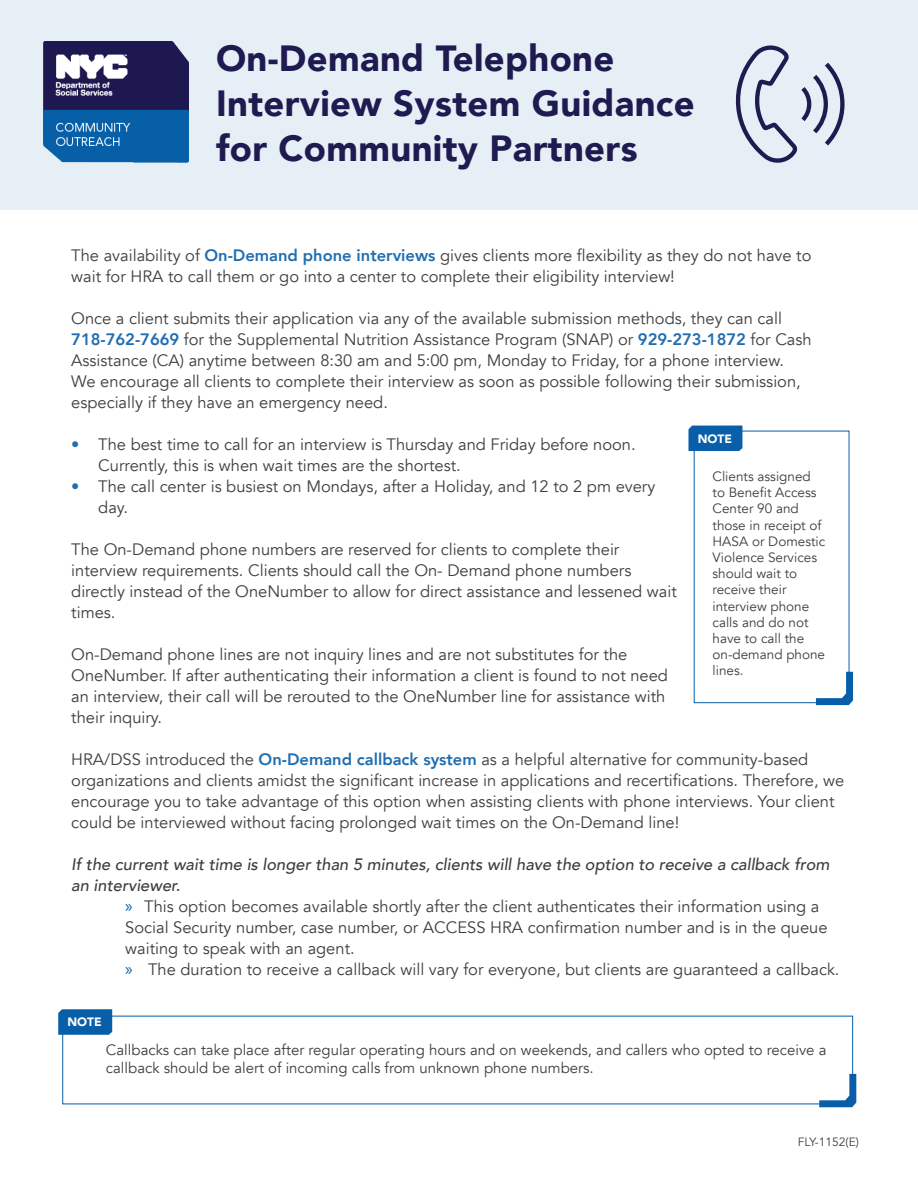
<style>
.page{position:relative;width:918px;height:1188px;background:#fff}
.page>*{position:absolute;margin:0;border:0;box-sizing:border-box;transform-origin:0 0}
.t1{font:900 36.3px/45px "Avenir";letter-spacing:.01em;color:#1f1a50}
.t2{font:16.5px/21px "Avenir";color:#3e3e3f}
.t3{font:italic 500 16.5px/21px "Avenir";color:#3e3e3f}
.t4{font:15px/18px "Avenir";color:#3e3e3f}
.t5{font:13.5px/16.2px "Avenir";color:#3e3e3f}
.t6{font:12px "Avenir";color:#3e3e3f}
.t7{font:900 12px "Avenir LT Std";color:#fff}
.s1{font-weight:800;color:#206eb1}
.s2{color:#206eb1}
.s3{font-family:"Myriad Pro";font-size:18px;color:#085ea8}
</style>
<div class="page">
<svg style="left:816px;top:672px;width:37px;height:33px"></svg>
<svg style="left:689px;top:426px;width:53px;height:25px"></svg>
<svg style="left:58px;top:1009px;width:54px;height:26px"></svg>
<div style="left:0;top:0;width:918px;height:210px;background:#e6eff6"></div>
<img style="left:43px;top:42px;width:145px;height:121px">
<svg style="left:819px;top:1074px;width:37px;height:33px"></svg>
<svg style="left:735px;top:45px;width:110px;height:118px"></svg>
<p class="t1" style="left:216px;top:35px;width:480px">On-Demand Telephone<br>Interview System Guidance</p>
<p class="t1" style="left:216px;top:125px;width:423px">for Community Partners</p>
<p class="t2" style="left:71px;top:245px;width:742px">The availability of <span class="s1">On-Demand phone interviews</span> gives clients more flexibility as they do not have to wait for HRA to call them or go into a center to complete their eligibility interview!</p>
<p class="t2" style="left:71px;top:308px;width:742px">Once a client submits their application via any of the available submission methods, they can call <span class="s1">718-762-7669</span> for the Supplemental Nutrition Assistance Program (SNAP) or <span class="s1">929-273-1872</span> for Cash Assistance (CA) anytime between 8:30 am and 5:00 pm, Monday to Friday, for a phone interview.<br>We encourage all clients to complete their interview as soon as possible following their submission, especially if they have an emergency need.</p>
<p class="t2" style="left:98px;top:434px;width:539px;text-indent:-27px"><span class="s2">•</span> The best time to call for an interview is Thursday and Friday before noon.<br>Currently, this is when wait times are the shortest.</p>
<p class="t2" style="left:98px;top:476px;width:559px;text-indent:-27px"><span class="s2">•</span> The call center is busiest on Mondays, after a Holiday, and 12 to 2 pm every day.</p>
<p class="t2" style="left:71px;top:539px;width:607px">The On-Demand phone numbers are reserved for clients to complete their interview requirements. Clients should call the On- Demand phone numbers directly instead of the OneNumber to allow for direct assistance and lessened wait times.</p>
<p class="t2" style="left:71px;top:644px;width:598px">On-Demand phone lines are not inquiry lines and are not substitutes for the OneNumber. If after authenticating their information a client is found to not need an interview, their call will be rerouted to the OneNumber line for assistance with their inquiry.</p>
<p class="t2" style="left:71px;top:749px;width:774px">HRA/DSS introduced the <span class="s1">On-Demand callback system</span> as a helpful alternative for community-based organizations and clients amidst the significant increase in applications and recertifications. Therefore, we encourage you to take advantage of this option when assisting clients with phone interviews. Your client could be interviewed without facing prolonged wait times on the On-Demand line!</p>
<p class="t3" style="left:71px;top:854px;width:760px">If the current wait time is longer than 5 minutes, clients will have the option to receive a callback from an interviewer.</p>
<p class="t2" style="left:125px;top:896px;width:704px"><span class="s3">»</span> This option becomes available shortly after the client authenticates their information using a<br>Social Security number, case number, or ACCESS HRA confirmation number and is in the queue waiting to speak with an agent.</p>
<p class="t2" style="left:125px;top:959px;width:716px"><span class="s3">»</span> The duration to receive a callback will vary for everyone, but clients are guaranteed a callback.</p>
<p class="t7" style="left:698px;top:432px;width:36px">NOTE</p>
<p class="t5" style="left:713px;top:468px;width:114px">Clients assigned to Benefit Access<br>Center 90 and those in receipt of<br>HASA or Domestic<br>Violence Services should wait to receive their interview phone calls and do not have to call the on-demand phone lines.</p>
<p class="t7" style="left:67px;top:1015px;width:36px">NOTE</p>
<p class="t4" style="left:106px;top:1041px;width:722px">Callbacks can take place after regular operating hours and on weekends, and callers who opted to receive a callback should be alert of incoming calls from unknown phone numbers.</p>
<p class="t6" style="left:798px;top:1135px;width:63px">FLY-1152(E)</p>
</div>
